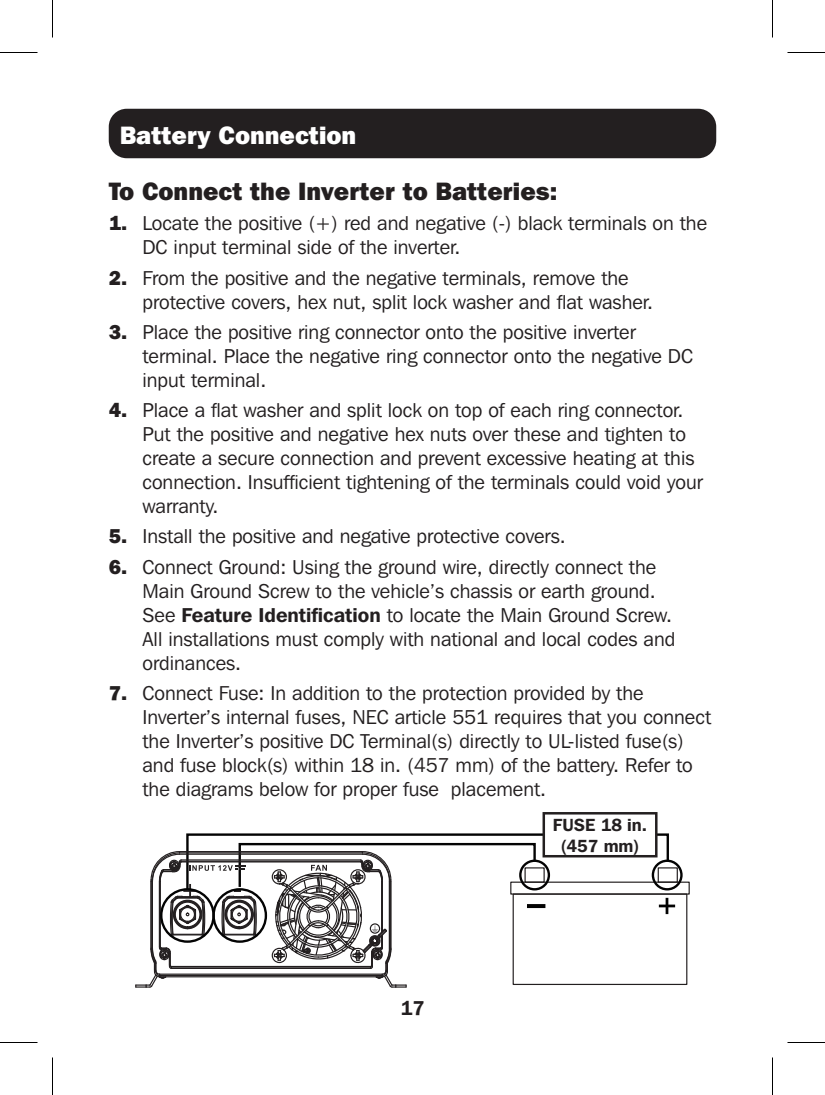
<style>
.page{position:relative;width:825px;height:1095px;background:#fff}
.page>*{position:absolute;margin:0;border:0;box-sizing:border-box;transform-origin:0 0}
.t1{font:800 25px "Franklin Gothic IT Cby BT";color:#231f20}
.t2{font:800 25px "Franklin Gothic IT Cby BT";color:#fff}
.t3{font:20px/24px "Franklin Gothic IT Cby BT";color:#231f20}
.t4{font:600 20px "Franklin Gothic IT Cby BT";color:#231f20}
.t5{font:600 17.5px/21px "Franklin Gothic IT Cby BT";color:#231f20;text-align:center}
.s1{font-weight:800}
.s2{font-weight:600}
</style>
<div class="page">
<div style="left:109px;top:109px;width:607px;height:49px;background:#231f20;border-radius:18px"></div>
<div style="left:510px;top:882px;width:180px;height:13px;border:1px solid #231f20"></div>
<div style="left:658px;top:867px;width:20px;height:16px;border:1px solid #231f20"></div>
<div style="left:652px;top:860px;width:31px;height:31px;border:2px solid #030303;border-radius:50%"></div>
<svg style="left:135px;top:832px;width:540px;height:156px"></svg>
<div style="left:160px;top:888px;width:55px;height:55px;border:2px solid #030303;border-radius:50%"></div>
<div style="left:212px;top:888px;width:55px;height:55px;border:2px solid #030303;border-radius:50%"></div>
<div style="left:544px;top:813px;width:112px;height:43px;background:#fff"></div>
<div style="left:543px;top:812px;width:115px;height:45px;border:2px solid #231f20"></div>
<hr style="left:0;top:52px;width:38px;height:1px;background:#000">
<hr style="left:788px;top:52px;width:37px;height:1px;background:#000">
<hr style="left:0;top:1042px;width:38px;height:1px;background:#000">
<hr style="left:788px;top:1042px;width:37px;height:1px;background:#000">
<hr style="left:52px;top:0;width:1px;height:38px;background:#000">
<hr style="left:52px;top:1058px;width:1px;height:37px;background:#000">
<hr style="left:772px;top:0;width:1px;height:38px;background:#000">
<hr style="left:772px;top:1058px;width:1px;height:37px;background:#000">
<p class="t2" style="left:120px;top:119px;width:238px">Battery Connection</p>
<p class="t1" style="left:109px;top:175px;width:450px">To Connect the Inverter to Batteries:</p>
<p class="t3" style="left:142px;top:211px;width:566px;text-indent:-34px"><span class="s1">1.</span> Locate the positive (+) red and negative (-) black terminals on the<br>DC input terminal side of the inverter.</p>
<p class="t3" style="left:142px;top:265px;width:512px;text-indent:-34px"><span class="s1">2.</span> From the positive and the negative terminals, remove the protective covers, hex nut, split lock washer and flat washer.</p>
<p class="t3" style="left:142px;top:320px;width:552px;text-indent:-34px"><span class="s1">3.</span> Place the positive ring connector onto the positive inverter terminal. Place the negative ring connector onto the negative DC input terminal.</p>
<p class="t3" style="left:142px;top:398px;width:562px;text-indent:-34px"><span class="s1">4.</span> Place a flat washer and split lock on top of each ring connector.<br>Put the positive and negative hex nuts over these and tighten to create a secure connection and prevent excessive heating at this connection. Insufficient tightening of the terminals could void your warranty.</p>
<p class="t3" style="left:109px;top:524px;width:458px"><span class="s1">5.</span> Install the positive and negative protective covers.</p>
<p class="t3" style="left:142px;top:555px;width:534px;text-indent:-34px"><span class="s1">6.</span> Connect Ground: Using the ground wire, directly connect the Main Ground Screw to the vehicle’s chassis or earth ground.<br>See <span class="s2">Feature Identification</span> to locate the Main Ground Screw.<br>All installations must comply with national and local codes and ordinances.</p>
<p class="t3" style="left:142px;top:681px;width:570px;text-indent:-34px"><span class="s1">7.</span> Connect Fuse: In addition to the protection provided by the Inverter’s internal fuses, NEC article 551 requires that you connect the Inverter’s positive DC Terminal(s) directly to UL-listed fuse(s) and fuse block(s) within 18 in. (457 mm) of the battery. Refer to the diagrams below for proper fuse placement.</p>
<p class="t5" style="left:553px;top:814px;width:96px">FUSE 18 in. (457 mm)</p>
<p class="t4" style="left:400px;top:996px;width:26px">17</p>
</div>
